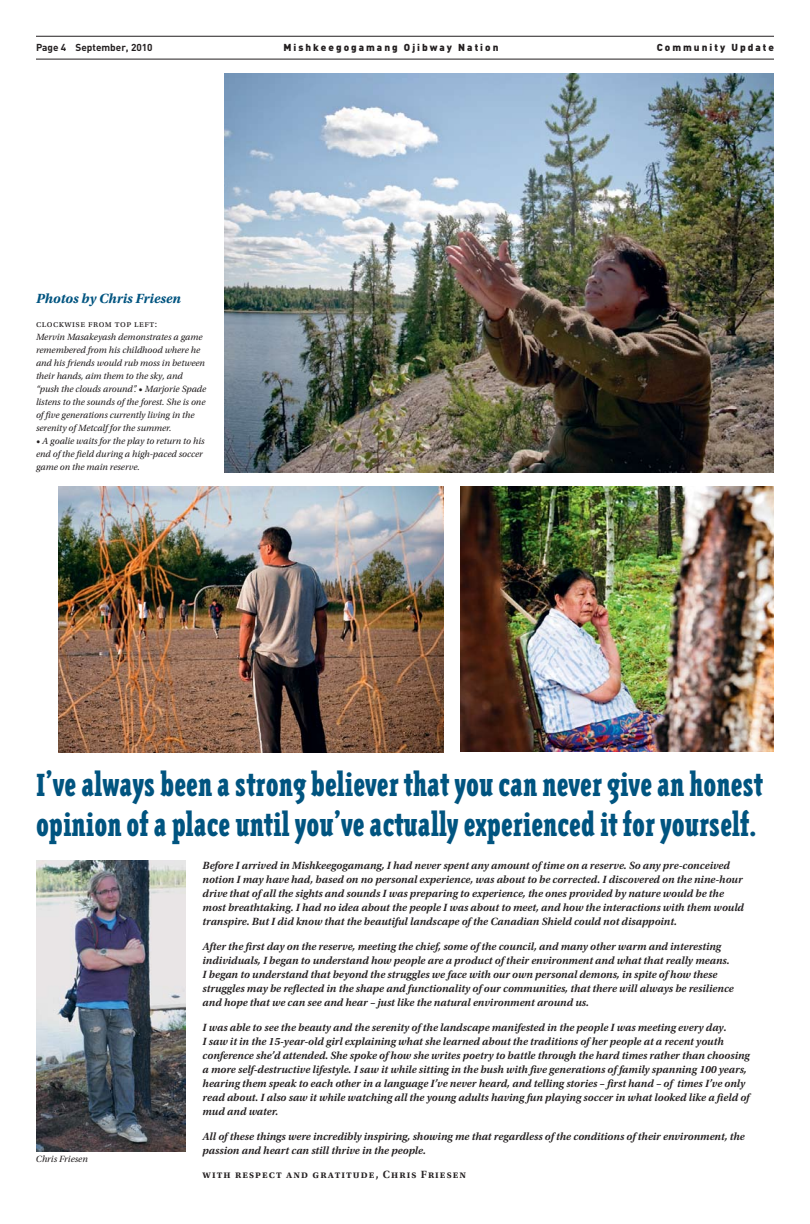
<style>
.page{position:relative;width:810px;height:1224px;background:#fff}
.page>*{position:absolute;margin:0;border:0;box-sizing:border-box;transform-origin:0 0}
.t1{font:900 37px/40px "Triplex Cond Serif";color:#005480}
.t2{font:italic 700 14px "Utopia Std";color:#005480}
.t3{font:italic 600 11px/14px "Utopia Std";color:#231f20}
.t4{font:600 11px "Utopia Std";letter-spacing:.1em;color:#231f20}
.t5{font:900 10px "DIN";letter-spacing:.2em;color:#231f20}
.t6{font:700 10px "DIN";color:#231f20}
.t7{font:italic 9.5px/13px "Utopia Std";color:#231f20}
.t8{font:9.5px "Utopia Std";letter-spacing:.05em;color:#231f20}
</style>
<div class="page">
<hr style="left:36px;top:36px;width:738px;height:1px;background:#231f20">
<hr style="left:36px;top:59px;width:738px;height:1px;background:#231f20">
<img style="left:36px;top:860px;width:149px;height:291px">
<img style="left:224px;top:74px;width:549px;height:398px">
<img style="left:460px;top:486px;width:314px;height:266px">
<img style="left:58px;top:486px;width:386px;height:266px">
<p class="t6" style="left:36px;top:41px;width:24px">Page</p>
<p class="t6" style="left:76px;top:41px;width:79px">September, 2010</p>
<p class="t5" style="left:284px;top:41px;width:216px">Mishkeegogamang Ojibway Nation</p>
<p class="t5" style="left:657px;top:41px;width:119px">Community Update</p>
<p class="t2" style="left:36px;top:291px;width:147px">Photos by Chris Friesen</p>
<p class="t8" style="left:36px;top:319px;width:123px">clockwise from top left:</p>
<p class="t7" style="left:36px;top:331px;width:172px">Mervin Masakeyash demonstrates a game remembered from his childhood where he and his friends would rub moss in between their hands, aim them to the sky, and “push the clouds around”. • Marjorie Spade listens to the sounds of the forest. She is one of five generations currently living in the serenity of Metcalf for the summer.</p>
<p class="t7" style="left:36px;top:435px;width:170px">• A goalie waits for the play to return to his end of the field during a high-paced soccer game on the main reserve.</p>
<h1 class="t1" style="left:36px;top:766px;width:729px">I’ve always been a strong believer that you can never give an honest opinion of a place until you’ve actually experienced it for yourself.</h1>
<p class="t7" style="left:36px;top:1153px;width:53px">Chris Friesen</p>
<p class="t3" style="left:203px;top:859px;width:543px">Before I arrived in Mishkeegogamang, I had never spent any amount of time on a reserve. So any pre-conceived notion I may have had, based on no personal experience, was about to be corrected. I discovered on the nine-hour drive that of all the sights and sounds I was preparing to experience, the ones provided by nature would be the most breathtaking. I had no idea about the people I was about to meet, and how the interactions with them would transpire. But I did know that the beautiful landscape of the Canadian Shield could not disappoint.</p>
<p class="t3" style="left:203px;top:940px;width:533px">After the first day on the reserve, meeting the chief, some of the council, and many other warm and interesting individuals, I began to understand how people are a product of their environment and what that really means.<br>I began to understand that beyond the struggles we face with our own personal demons, in spite of how these struggles may be reflected in the shape and functionality of our communities, that there will always be resilience and hope that we can see and hear – just like the natural environment around us.</p>
<p class="t3" style="left:203px;top:1020px;width:549px">I was able to see the beauty and the serenity of the landscape manifested in the people I was meeting every day.<br>I saw it in the 15-year-old girl explaining what she learned about the traditions of her people at a recent youth conference she’d attended. She spoke of how she writes poetry to battle through the hard times rather than choosing a more self-destructive lifestyle. I saw it while sitting in the bush with five generations of family spanning 100 years, hearing them speak to each other in a language I’ve never heard, and telling stories – first hand – of times I’ve only read about. I also saw it while watching all the young adults having fun playing soccer in what looked like a field of mud and water.</p>
<p class="t3" style="left:203px;top:1129px;width:544px">All of these things were incredibly inspiring, showing me that regardless of the conditions of their environment, the passion and heart can still thrive in the people.</p>
<p class="t4" style="left:203px;top:1169px;width:265px">with respect and gratitude, Chris Friesen</p>
</div>
